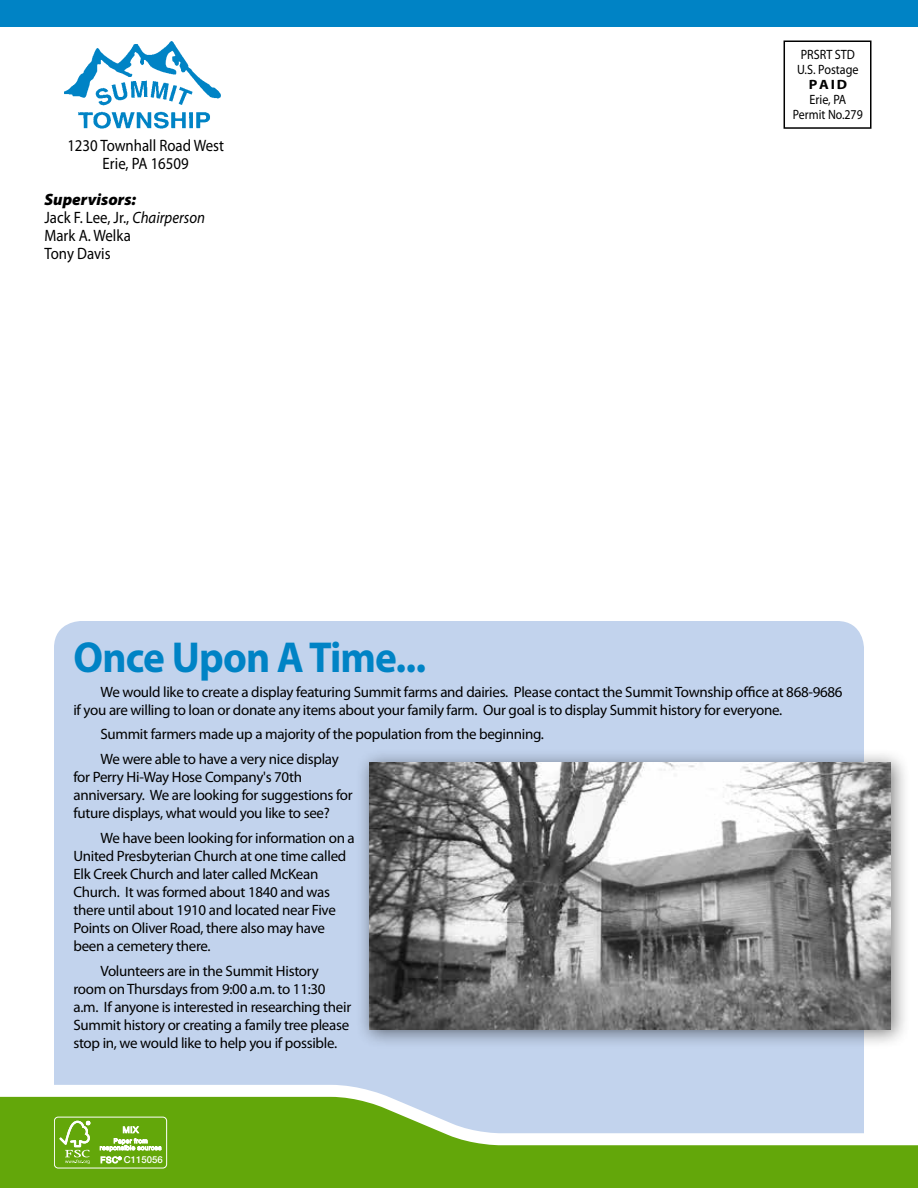
<style>
.page{position:relative;width:918px;height:1188px;background:#fff}
.page>*{position:absolute;margin:0;border:0;box-sizing:border-box;transform-origin:0 0}
.t1{font:700 43.5px "Myriad Pro";letter-spacing:-.02em;color:#0083c5;scale:.95 1}
.t2{font:16.5px/18px "Myriad Pro";color:#000;text-align:center;scale:.9 1}
.t3{font:15px/18px "Myriad Pro";letter-spacing:-.02em;color:#000}
.t4{font:13.5px/15px "Myriad Pro";color:#000;scale:.9 1}
.t5{font:700 13.5px "Myriad Pro";color:#000;scale:1.1 1}
.s1{font-weight:900;font-style:italic}
.s2{font-style:italic}
</style>
<div class="page">
<div style="left:0;top:0;width:918px;height:27px;background:#0083c5"></div>
<div style="left:54px;top:621px;width:810px;height:458px;background:#c2d3ed"></div>
<div style="left:784px;top:40px;width:88px;height:89px;border:2px solid #000"></div>
<img style="left:64px;top:41px;width:156px;height:87px">
<div style="left:356px;top:748px;width:555px;height:301px;background:#000;opacity:.5"></div>
<img style="left:369px;top:762px;width:522px;height:267px">
<svg style="left:0;top:1079px;width:918px;height:109px"></svg>
<div style="left:22px;top:1131px;width:396px;height:41px;background:#63a70a"></div>
<div style="left:54px;top:1117px;width:113px;height:51px;border:1px solid #fff;border-radius:4px"></div>
<svg style="left:59px;top:1121px;width:31px;height:43px"></svg>
<svg style="left:100px;top:1126px;width:62px;height:37px"></svg>
<p class="t2" style="left:67px;top:136px;width:176px">1230 Townhall Road West<br>Erie, PA 16509</p>
<p class="t2" style="left:44px;top:190px;width:180px;text-align:left"><span class="s1">Supervisors:<br></span>Jack F. Lee, Jr., <span class="s2">Chairperson<br></span>Mark A. Welka<br>Tony Davis</p>
<p class="t4" style="left:797px;top:47px;width:70px">PRSRT STD<br>U.S. Postage</p>
<p class="t5" style="left:809px;top:76px;width:36px">PAID</p>
<p class="t4" style="left:793px;top:92px;width:79px;text-align:center">Erie, PA<br>Permit No.279</p>
<h1 class="t1" style="left:73px;top:629px;width:373px">Once Upon A Time...</h1>
<p class="t3" style="left:73px;top:682px;width:771px;text-indent:27px">We would like to create a display featuring Summit farms and dairies. Please contact the Summit Township office at 868-9686 if you are willing to loan or donate any items about your family farm. Our goal is to display Summit history for everyone.</p>
<p class="t3" style="left:100px;top:722px;width:445px;line-height:24.8px">Summit farmers made up a majority of the population from the beginning.<br>We were able to have a very nice display</p>
<p class="t3" style="left:73px;top:768px;width:281px">for Perry Hi-Way Hose Company's 70th anniversary. We are looking for suggestions for future displays, what would you like to see?</p>
<p class="t3" style="left:73px;top:829px;width:283px;text-indent:27px">We have been looking for information on a United Presbyterian Church at one time called Elk Creek Church and later called McKean Church. It was formed about 1840 and was there until about 1910 and located near Five Points on Oliver Road, there also may have been a cemetery there.</p>
<p class="t3" style="left:73px;top:961px;width:279px;text-indent:27px">Volunteers are in the Summit History room on Thursdays from 9:00 a.m. to 11:30 a.m. If anyone is interested in researching their Summit history or creating a family tree please stop in, we would like to help you if possible.</p>
</div>
